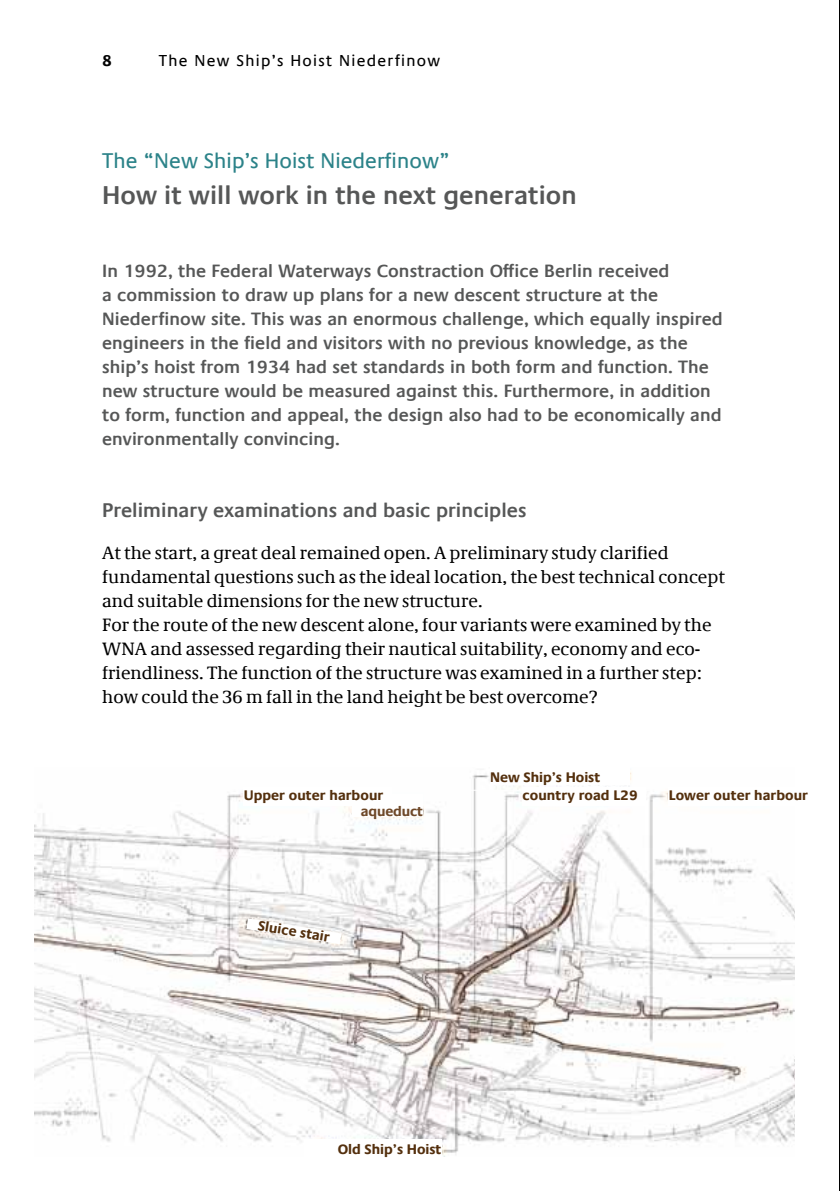
<style>
.page{position:relative;width:840px;height:1191px;background:#fff}
.page>*{position:absolute;margin:0;border:0;box-sizing:border-box;transform-origin:0 0}
.t1{font:600 26px "Praxis Com";letter-spacing:.005em;color:#565757}
.t2{font:21.6px "Praxis Com";letter-spacing:.005em;color:#2c8389}
.t3{font:600 20px "Praxis Com";letter-spacing:.005em;color:#565757}
.t4{font:600 18px/24px "Praxis Com";letter-spacing:.005em;color:#565757}
.t5{font:18px/24px "Demos Com";letter-spacing:.005em;color:#000}
.t6{font:16px "Praxis Com";letter-spacing:.08em;color:#000}
.t7{font:700 16px "Praxis Com";color:#000}
.t8{font:700 14px "Praxis Com";letter-spacing:.005em;color:#54300e}
.t9{font:700 14px "Praxis Com";letter-spacing:-.01em;color:#6f4929}
</style>
<div class="page">
<hr style="left:838px;top:0;width:1px;height:1191px;background:#000">
<img style="left:34px;top:772px;width:760px;height:384px">
<hr style="left:34px;top:789px;width:760px;height:1px;background:#fff">
<div style="left:352px;top:794px;width:71px;height:22px;background:#fff"></div>
<div style="left:490px;top:753px;width:139px;height:32px;background:#fff"></div>
<div style="left:303px;top:1139px;width:138px;height:18px;background:#fff"></div>
<div style="left:668px;top:787px;width:156px;height:18px;background:#fff"></div>
<div style="left:522px;top:787px;width:123px;height:19px;background:#fff"></div>
<div style="left:243px;top:787px;width:149px;height:18px;background:#fff"></div>
<svg style="left:246px;top:918px;width:95px;height:26px"></svg>
<p class="t7" style="left:102px;top:51px;width:11px">8</p>
<p class="t6" style="left:159px;top:51px;width:282px">The New Ship’s Hoist Niederfinow</p>
<p class="t2" style="left:102px;top:148px;width:349px">The “New Ship’s Hoist Niederfinow”</p>
<h1 class="t1" style="left:102px;top:180px;width:476px">How it will work in the next generation</h1>
<p class="t4" style="left:102px;top:258px;width:621px">In 1992, the Federal Waterways Constraction Office Berlin received<br>a commission to draw up plans for a new descent structure at the Niederfinow site. This was an enormous challenge, which equally inspired engineers in the field and visitors with no previous knowledge, as the ship’s hoist from 1934 had set standards in both form and function. The new structure would be measured against this. Furthermore, in addition to form, function and appeal, the design also had to be economically and environmentally convincing.</p>
<p class="t3" style="left:102px;top:498px;width:426px">Preliminary examinations and basic principles</p>
<p class="t5" style="left:102px;top:541px;width:624px">At the start, a great deal remained open. A preliminary study clarified fundamental questions such as the ideal location, the best technical concept and suitable dimensions for the new structure.<br>For the route of the new descent alone, four variants were examined by the WNA and assessed regarding their nautical suitability, economy and eco&shy;friendliness. The function of the structure was examined in a further step: how could the 36 m fall in the land height be best overcome?</p>
<p class="t8" style="left:490px;top:768px;width:112px">New Ship’s Hoist</p>
<p class="t8" style="left:243px;top:786px;width:141px">Upper outer harbour</p>
<p class="t8" style="left:522px;top:786px;width:116px">country road L29</p>
<p class="t8" style="left:668px;top:786px;width:141px">Lower outer harbour</p>
<p class="t9" style="left:360px;top:803px;width:64px">aqueduct</p>
<p class="t8" style="left:259px;top:917px;width:74px;rotate:9deg">Sluice stair</p>
<p class="t8" style="left:337px;top:1141px;width:105px">Old Ship’s Hoist</p>
</div>
